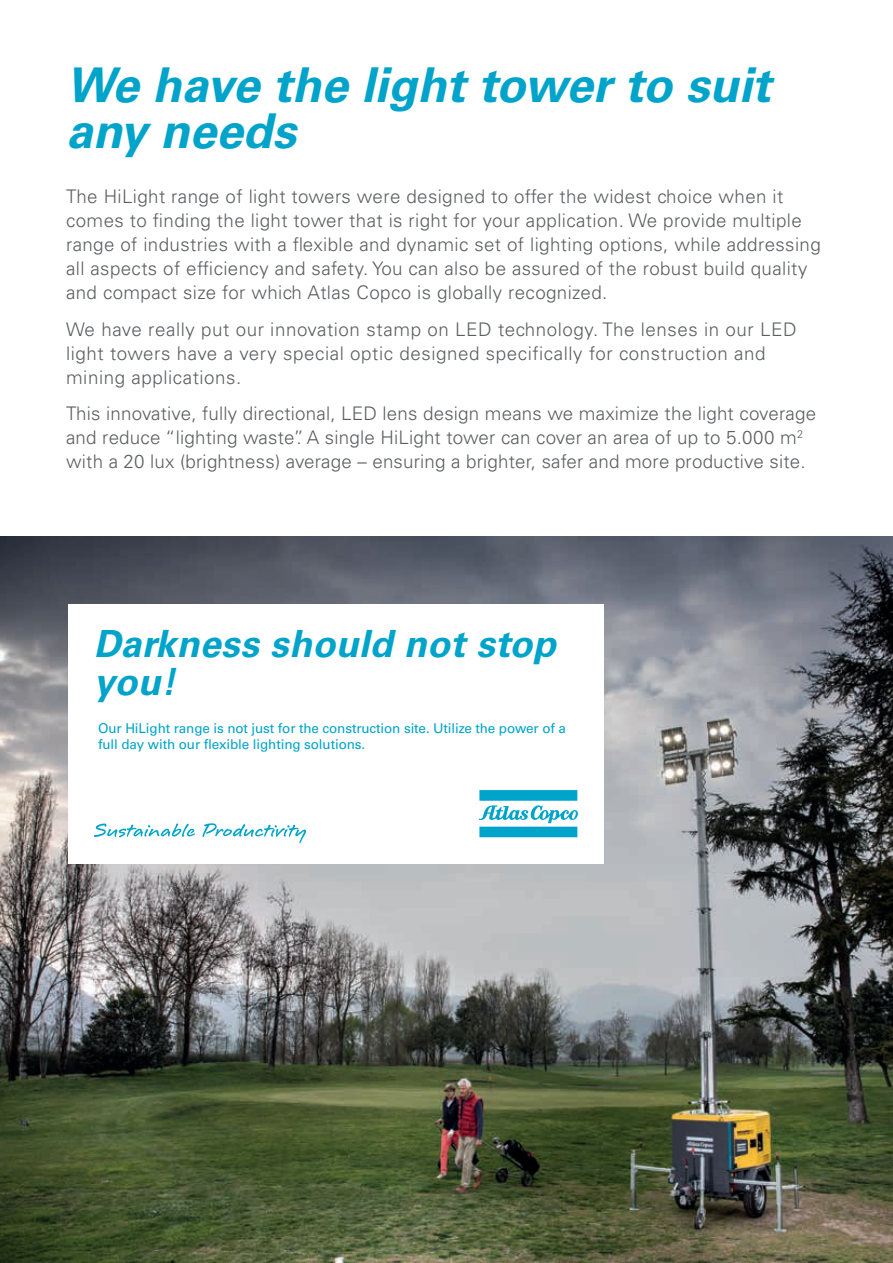
<style>
.page{position:relative;width:893px;height:1263px;background:#fff}
.page>*{position:absolute;margin:0;border:0;box-sizing:border-box;transform-origin:0 0}
.t1{font:italic 700 48px/46.5px "Univers LT Std";color:#00a4ca}
.t2{font:italic 700 37.5px/37.5px "Univers LT Std";letter-spacing:.01em;color:#00a4ca}
.t3{font:300 18.75px/24px "Univers LT Std";letter-spacing:.02em;color:#5c5e60}
.t4{font:13.5px/16.5px "Univers LT Std";letter-spacing:-.01em;color:#00a4ca}
</style>
<div class="page">
<img style="left:0;top:536px;width:893px;height:727px">
<div style="left:68px;top:604px;width:536px;height:259px;background:#fff"></div>
<svg style="left:479px;top:790px;width:99px;height:47px"></svg>
<svg style="left:94px;top:823px;width:101px;height:14px"></svg>
<svg style="left:202px;top:823px;width:104px;height:21px"></svg>
<h1 class="t1" style="left:66px;top:63px;width:706px">We have the light tower to suit any needs</h1>
<p class="t3" style="left:66px;top:184px;width:756px">The HiLight range of light towers were designed to offer the widest choice when it comes to finding the light tower that is right for your application. We provide multiple range of industries with a flexible and dynamic set of lighting options, while addressing all aspects of efficiency and safety. You can also be assured of the robust build quality and compact size for which Atlas Copco is globally recognized.</p>
<p class="t3" style="left:66px;top:317px;width:732px">We have really put our innovation stamp on LED technology. The lenses in our LED light towers have a very special optic designed specifically for construction and mining applications.</p>
<p class="t3" style="left:66px;top:402px;width:751px">This innovative, fully directional, LED lens design means we maximize the light coverage and reduce “lighting waste”. A single HiLight tower can cover an area of up to 5.000 m<sup>2 </sup>with a 20 lux (brightness) average – ensuring a brighter, safer and more productive site.</p>
<h2 class="t2" style="left:94px;top:626px;width:463px">Darkness should not stop you!</h2>
<p class="t4" style="left:98px;top:720px;width:469px">Our HiLight range is not just for the construction site. Utilize the power of a full day with our flexible lighting solutions.</p>
</div>
